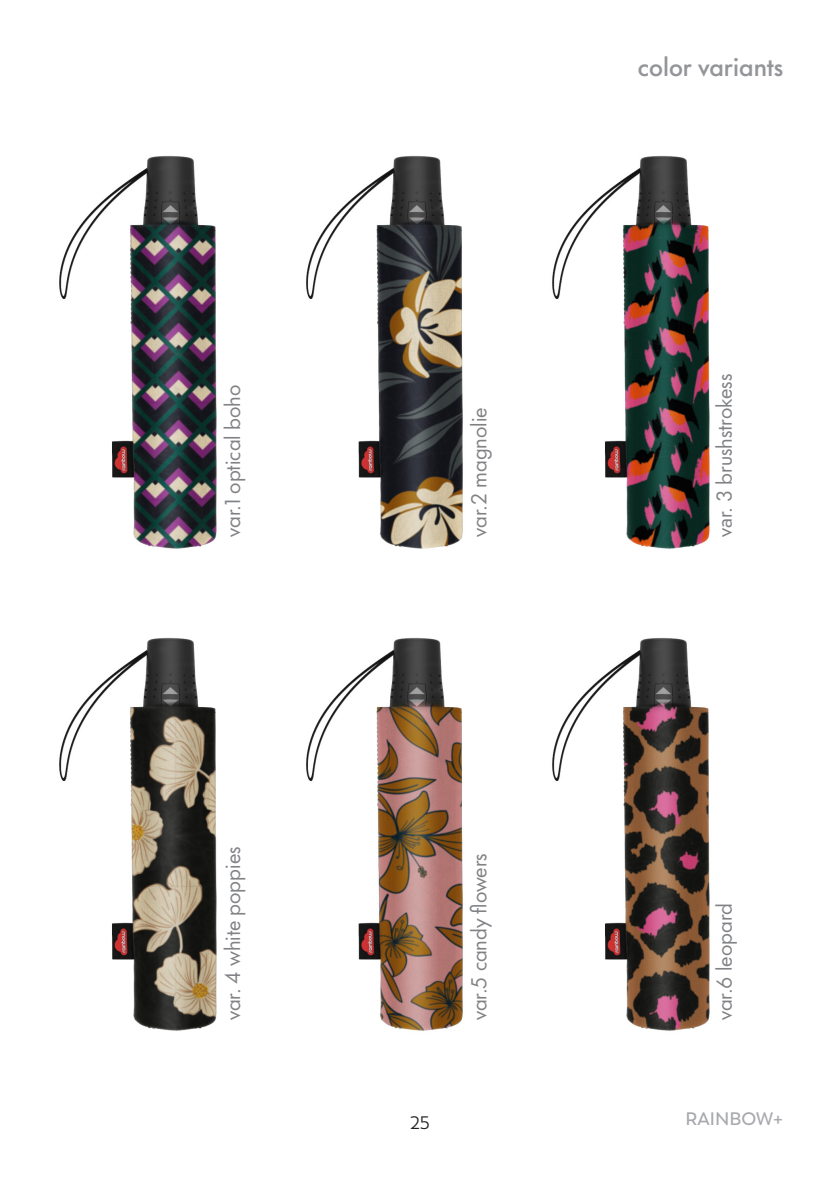
<style>
.page{position:relative;width:840px;height:1191px;background:#fff}
.page>*{position:absolute;margin:0;border:0;box-sizing:border-box;transform-origin:0 0}
.t1{font:500 24px "Futura Now Headline";color:#939598}
.t2{font:20px "Futura Now Headline";color:#808285}
.t3{font:600 18px "Trenda";color:#a8a9ad}
.t4{font:18px "Trenda";color:#231f20}
</style>
<div class="page">
<img style="left:59px;top:156px;width:158px;height:393px">
<img style="left:306px;top:156px;width:157px;height:393px">
<img style="left:552px;top:156px;width:158px;height:393px">
<img style="left:59px;top:638px;width:158px;height:393px">
<img style="left:306px;top:638px;width:157px;height:393px">
<img style="left:552px;top:638px;width:158px;height:393px">
<p class="t2" style="left:216px;top:537px;width:153px;rotate:-90deg">var.1 optical boho</p>
<p class="t2" style="left:462px;top:537px;width:131px;rotate:-90deg">var.2 magnolie</p>
<p class="t2" style="left:216px;top:1020px;width:175px;rotate:-90deg">var. 4 white poppies</p>
<p class="t2" style="left:462px;top:1020px;width:169px;rotate:-90deg">var.5 candy flowers</p>
<p class="t4" style="left:410px;top:1112px;width:21px">25</p>
<p class="t1" style="left:637px;top:48px;width:147px">color variants</p>
<p class="t2" style="left:708px;top:537px;width:165px;rotate:-90deg">var. 3 brushstrokess</p>
<p class="t2" style="left:708px;top:1020px;width:119px;rotate:-90deg">var.6 leopard</p>
<p class="t3" style="left:685px;top:1107px;width:99px">RAINBOW+</p>
</div>
